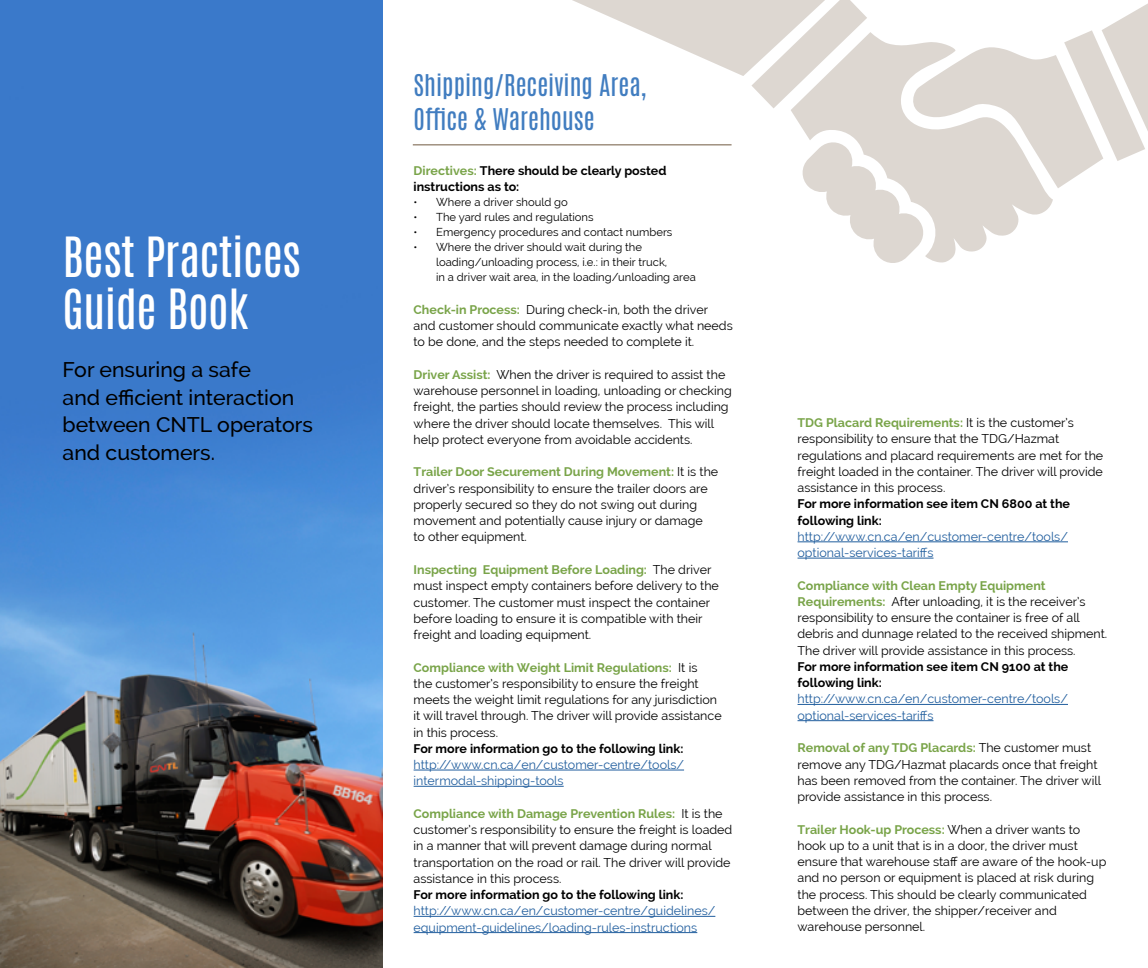
<style>
.page{position:relative;width:1148px;height:968px;background:#fff}
.page>*{position:absolute;margin:0;border:0;box-sizing:border-box;transform-origin:0 0}
.t1{font:46.25px/52.5px "Antonio";letter-spacing:-.01em;color:#fff}
.t2{font:25px/33.8px "Antonio";color:#417dc0}
.t3{font:500 21.25px/27.5px "Raleway";color:#000}
.t4{font:12.5px/16.2px "Raleway";color:#000}
.t5{font:12.5px/16.2px "Raleway";color:#215e9e}
.t6{font:700 12.5px/16.2px "Raleway";color:#000}
.t7{font:11.25px/15px "Raleway";color:#000}
.s1{color:#79a449}
.s2{font-weight:700;color:#79a449}
</style>
<div class="page">
<hr style="left:413px;top:769px;width:271px;height:1px;background:#215e9e">
<hr style="left:413px;top:786px;width:150px;height:1px;background:#215e9e">
<hr style="left:413px;top:916px;width:302px;height:1px;background:#215e9e">
<hr style="left:413px;top:932px;width:284px;height:1px;background:#215e9e">
<hr style="left:797px;top:541px;width:271px;height:1px;background:#215e9e">
<hr style="left:797px;top:557px;width:136px;height:1px;background:#215e9e">
<hr style="left:797px;top:704px;width:271px;height:1px;background:#215e9e">
<hr style="left:797px;top:720px;width:136px;height:1px;background:#215e9e">
<img style="left:0;top:0;width:382px;height:968px">
<hr style="left:413px;top:144px;width:318px;height:1px;background:#8d7a67">
<svg style="left:504px;top:0;width:644px;height:263px"></svg>
<h1 class="t1" style="left:63px;top:231px;width:239px">Best Practices<br>Guide Book</h1>
<h3 class="t3" style="left:63px;top:356px;width:252px">For ensuring a safe<br>and efficient interaction between CNTL operators and customers.</h3>
<h2 class="t2" style="left:413px;top:69px;width:234px">Shipping/Receiving Area,<br>Office &amp; Warehouse</h2>
<p class="t6" style="left:413px;top:162px;width:254px"><span class="s1">Directives:</span> There should be clearly posted instructions as to:</p>
<p class="t7" style="left:413px;top:195px;width:156px">• Where a driver should go</p>
<p class="t7" style="left:413px;top:210px;width:181px">• The yard rules and regulations</p>
<p class="t7" style="left:413px;top:225px;width:260px">• Emergency procedures and contact numbers</p>
<p class="t7" style="left:436px;top:240px;width:261px;text-indent:-22px">• Where the driver should wait during the loading/unloading process, i.e.: in their truck,<br>in a driver wait area, in the loading/unloading area</p>
<p class="t4" style="left:413px;top:301px;width:321px"><span class="s2">Check-in Process:</span> During check-in, both the driver and customer should communicate exactly what needs to be done, and the steps needed to complete it.</p>
<p class="t4" style="left:413px;top:366px;width:320px"><span class="s2">Driver Assist:</span> When the driver is required to assist the warehouse personnel in loading, unloading or checking freight, the parties should review the process including where the driver should locate themselves. This will help protect everyone from avoidable accidents.</p>
<p class="t4" style="left:413px;top:464px;width:306px"><span class="s2">Trailer Door Securement During Movement:</span> It is the driver’s responsibility to ensure the trailer doors are properly secured so they do not swing out during movement and potentially cause injury or damage<br>to other equipment.</p>
<p class="t4" style="left:413px;top:561px;width:307px"><span class="s2">Inspecting Equipment Before Loading:</span> The driver must inspect empty containers before delivery to the customer. The customer must inspect the container before loading to ensure it is compatible with their freight and loading equipment.</p>
<p class="t4" style="left:413px;top:659px;width:310px"><span class="s2">Compliance with Weight Limit Regulations:</span> It is<br>the customer’s responsibility to ensure the freight meets the weight limit regulations for any jurisdiction it will travel through. The driver will provide assistance in this process.</p>
<p class="t6" style="left:413px;top:740px;width:271px">For more information go to the following link:</p>
<p class="t5" style="left:413px;top:756px;width:272px">http://www.cn.ca/en/customer-centre/tools/ intermodal-shipping-tools</p>
<p class="t4" style="left:413px;top:805px;width:320px"><span class="s2">Compliance with Damage Prevention Rules:</span> It is the customer’s responsibility to ensure the freight is loaded in a manner that will prevent damage during normal transportation on the road or rail. The driver will provide assistance in this process.</p>
<p class="t6" style="left:413px;top:886px;width:271px">For more information go to the following link:</p>
<p class="t5" style="left:413px;top:902px;width:303px">http://www.cn.ca/en/customer-centre/guidelines/ equipment-guidelines/loading-rules-instructions</p>
<p class="t4" style="left:797px;top:414px;width:307px"><span class="s2">TDG Placard Requirements:</span> It is the customer’s responsibility to ensure that the TDG/Hazmat regulations and placard requirements are met for the freight loaded in the container. The driver will provide assistance in this process.</p>
<p class="t6" style="left:797px;top:496px;width:274px">For more information see item CN 6800 at the following link:</p>
<p class="t5" style="left:797px;top:528px;width:272px">http://www.cn.ca/en/customer-centre/tools/ optional-services-tariffs</p>
<p class="t4" style="left:797px;top:577px;width:311px"><span class="s2">Compliance with Clean Empty Equipment Requirements:</span> After unloading, it is the receiver’s responsibility to ensure the container is free of all debris and dunnage related to the received shipment.<br>The driver will provide assistance in this process.</p>
<p class="t6" style="left:797px;top:658px;width:272px">For more information see item CN 9100 at the following link:</p>
<p class="t5" style="left:797px;top:691px;width:272px">http://www.cn.ca/en/customer-centre/tools/ optional-services-tariffs</p>
<p class="t4" style="left:797px;top:739px;width:305px"><span class="s2">Removal of any TDG Placards:</span> The customer must remove any TDG/Hazmat placards once that freight has been removed from the container. The driver will provide assistance in this process.</p>
<p class="t4" style="left:797px;top:821px;width:310px"><span class="s2">Trailer Hook-up Process:</span> When a driver wants to hook up to a unit that is in a door, the driver must ensure that warehouse staff are aware of the hook-up and no person or equipment is placed at risk during the process. This should be clearly communicated between the driver, the shipper/receiver and warehouse personnel.</p>
</div>
